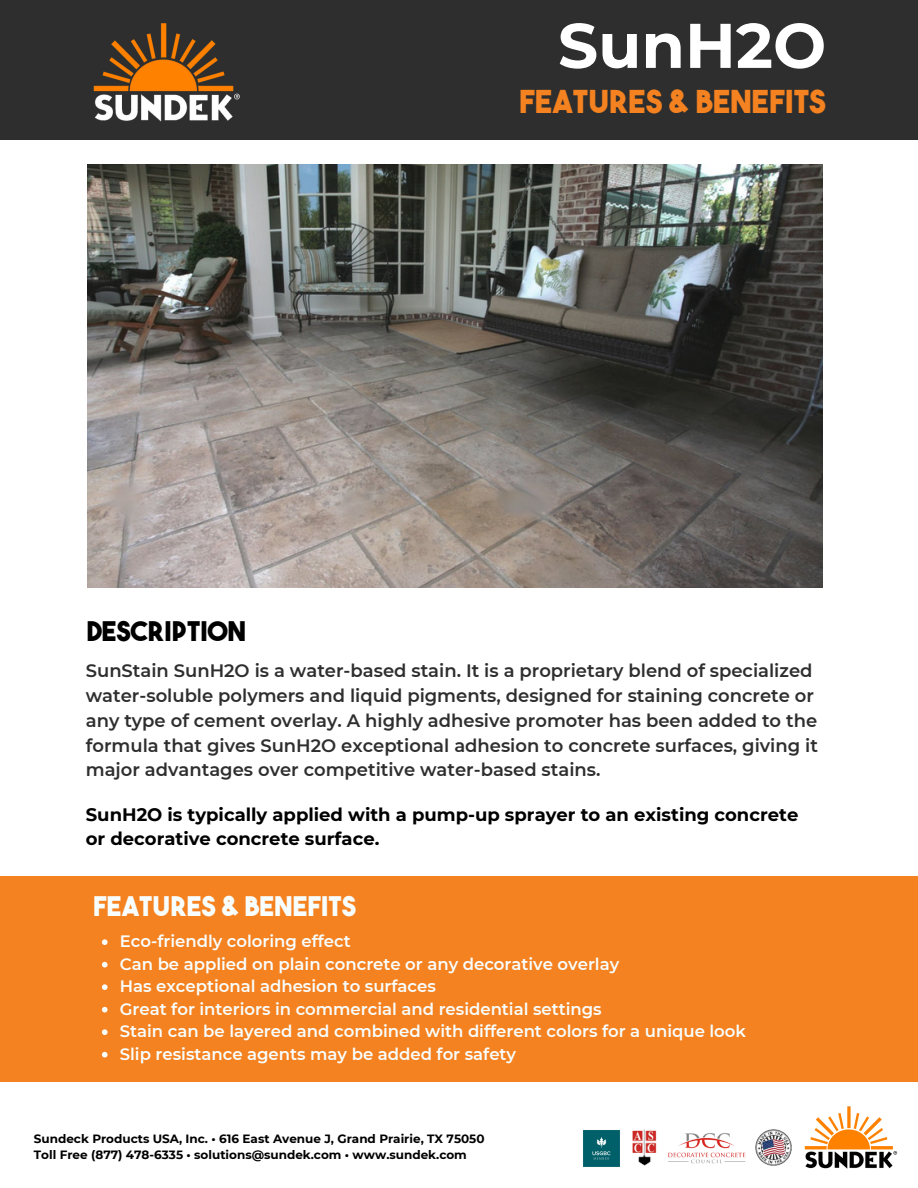
<style>
.page{position:relative;width:918px;height:1188px;background:#fff}
.page>*{position:absolute;margin:0;border:0;box-sizing:border-box;transform-origin:0 0}
.t1{font:700 63px "Montserrat";color:#fff}
.t2{font:31.5px "The Bold Font";color:#f58220}
.t3{font:27px "The Bold Font";color:#f8fefe}
.t4{font:27px "The Bold Font";color:#000}
.t5{font:600 18px/24.8px "Montserrat";color:#2e2e2e}
.t6{font:700 18px/24.8px "Montserrat";color:#000}
.t7{font:600 16.5px/22.5px "Montserrat";color:#f8fefe}
.t8{font:700 12px/16px "Montserrat";color:#000}
</style>
<div class="page">
<img style="left:87px;top:165px;width:736px;height:423px">
<div style="left:0;top:0;width:918px;height:140px;background:#2e2e2e"></div>
<img style="left:93px;top:23px;width:147px;height:98px">
<div style="left:0;top:877px;width:918px;height:205px;background:#f58220"></div>
<img style="left:583px;top:1130px;width:37px;height:37px">
<img style="left:632px;top:1129px;width:25px;height:37px">
<img style="left:668px;top:1133px;width:78px;height:31px">
<img style="left:755px;top:1129px;width:37px;height:37px">
<img style="left:804px;top:1106px;width:94px;height:63px">
<svg style="left:102px;top:939px;width:6px;height:6px"></svg>
<svg style="left:102px;top:962px;width:6px;height:5px"></svg>
<svg style="left:102px;top:984px;width:6px;height:6px"></svg>
<svg style="left:102px;top:1007px;width:6px;height:5px"></svg>
<svg style="left:102px;top:1029px;width:6px;height:6px"></svg>
<svg style="left:102px;top:1052px;width:6px;height:5px"></svg>
<h1 class="t1" style="left:558px;top:7px;width:270px">SunH2O</h1>
<h2 class="t2" style="left:519px;top:89px;width:309px">FEATURES &amp; BENEFITS</h2>
<h3 class="t4" style="left:87px;top:621px;width:160px">DESCRIPTION</h3>
<p class="t5" style="left:86px;top:658px;width:734px">SunStain SunH2O is a water-based stain. It is a proprietary blend of specialized water-soluble polymers and liquid pigments, designed for staining concrete or any type of cement overlay. A highly adhesive promoter has been added to the formula that gives SunH2O exceptional adhesion to concrete surfaces, giving it major advantages over competitive water-based stains.</p>
<p class="t6" style="left:86px;top:802px;width:714px">SunH2O is typically applied with a pump-up sprayer to an existing concrete or decorative concrete surface.</p>
<h3 class="t3" style="left:93px;top:895px;width:265px">FEATURES &amp; BENEFITS</h3>
<p class="t7" style="left:120px;top:930px;width:628px">Eco-friendly coloring effect<br>Can be applied on plain concrete or any decorative overlay<br>Has exceptional adhesion to surfaces<br>Great for interiors in commercial and residential settings<br>Stain can be layered and combined with different colors for a unique look Slip resistance agents may be added for safety</p>
<p class="t8" style="left:34px;top:1131px;width:452px">Sundeck Products USA, Inc. • 616 East Avenue J, Grand Prairie, TX 75050<br>Toll Free (877) 478-6335 • solutions@sundek.com • www.sundek.com</p>
</div>
